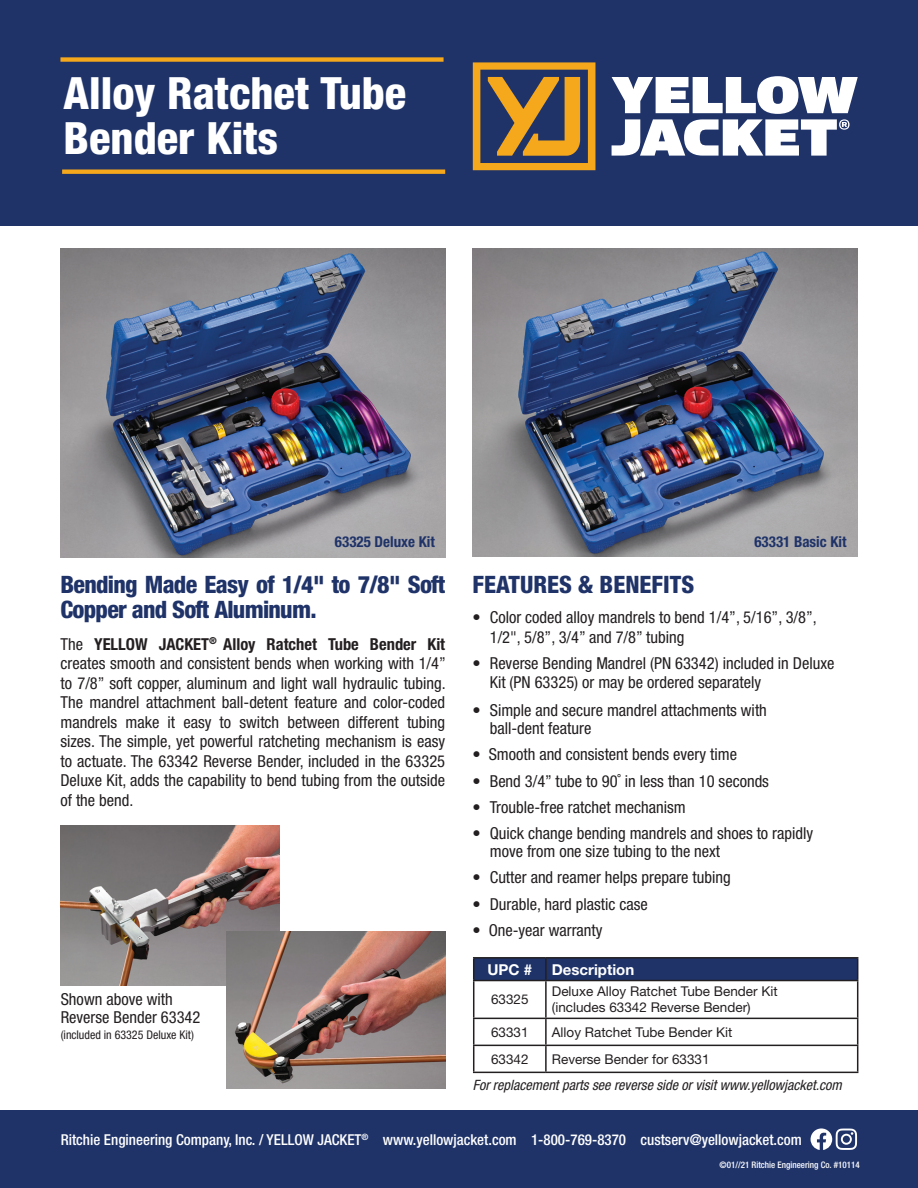
<style>
.page{position:relative;width:918px;height:1188px;background:#fff}
.page>*{position:absolute;margin:0;border:0;box-sizing:border-box;transform-origin:0 0}
.t1{font:800 condensed 44.55px/45.3px "Helvetica Neue LT Std";color:#fff}
.Paragraph_Style_1{font:800 condensed 24px/25.5px "Helvetica Neue LT Std";letter-spacing:-.03em;color:#1f3369}
.Text_-_blue_and_bold{font:800 condensed 24px "Helvetica Neue LT Std";color:#1f3369}
.Paragraph_Style_1-2{font:condensed 16.5px/19.5px "Helvetica Neue LT Std";color:#231f20}
.Paragraph_Style_2_w{font:condensed 16.5px/18px "Helvetica Neue LT Std";color:#231f20}
.t2{font:500 condensed 15px "Helvetica Neue LT Std";color:#fff}
.t3{font:700 condensed 15px "Helvetica Neue LT Std";color:#1f3369}
.Paragraph_Style_2_w-2{font:700 15px "Helvetica Neue LT Std";color:#fff}
.t4{font:italic condensed 14.25px "Helvetica Neue LT Std";color:#231f20}
.Paragraph_Style_2_w-3{font:13.5px/16.2px "Helvetica Neue LT Std";color:#231f20}
.Paragraph_Style_2_w-4{font:condensed 12px "Helvetica Neue LT Std";color:#231f20}
.t5{font:500 condensed 9px "Helvetica Neue LT Std";color:#fff}
.s1{font-weight:700}
</style>
<div class="page">
<img style="left:60px;top:249px;width:385px;height:308px">
<div style="left:0;top:0;width:918px;height:225px;background:#1f3369"></div>
<div style="left:62px;top:169px;width:383px;height:5px;background:#f5a81c"></div>
<div style="left:60px;top:57px;width:384px;height:5px;background:#f5a81c"></div>
<svg style="left:473px;top:62px;width:122px;height:108px"></svg>
<svg style="left:612px;top:76px;width:246px;height:80px"></svg>
<div style="left:0;top:1111px;width:918px;height:77px;background:#1f3369"></div>
<img style="left:61px;top:826px;width:219px;height:159px">
<hr style="left:473px;top:957px;width:73px;height:2px;background:#231f20">
<hr style="left:546px;top:957px;width:312px;height:2px;background:#231f20">
<svg style="left:473px;top:958px;width:385px;height:22px;background:#1f3265"></svg>
<hr style="left:473px;top:980px;width:73px;height:1px;background:#231f20">
<hr style="left:473px;top:981px;width:1px;height:37px;background:#231f20">
<hr style="left:546px;top:980px;width:312px;height:1px;background:#231f20">
<hr style="left:545px;top:981px;width:2px;height:37px;background:#231f20">
<hr style="left:857px;top:981px;width:1px;height:37px;background:#231f20">
<hr style="left:473px;top:1018px;width:73px;height:1px;background:#231f20">
<hr style="left:546px;top:1018px;width:312px;height:1px;background:#231f20">
<hr style="left:545px;top:1019px;width:2px;height:26px;background:#231f20">
<hr style="left:473px;top:1045px;width:73px;height:1px;background:#231f20">
<svg style="left:473px;top:1019px;width:1px;height:53px"></svg>
<hr style="left:546px;top:1045px;width:312px;height:1px;background:#231f20">
<hr style="left:545px;top:1046px;width:2px;height:26px;background:#231f20">
<svg style="left:857px;top:1019px;width:1px;height:53px"></svg>
<hr style="left:473px;top:1072px;width:73px;height:1px;background:#231f20">
<hr style="left:546px;top:1072px;width:312px;height:1px;background:#231f20">
<img style="left:473px;top:249px;width:385px;height:307px">
<img style="left:226px;top:932px;width:219px;height:157px">
<svg style="left:811px;top:1128px;width:46px;height:22px"></svg>
<p class="t1" style="left:64px;top:69px;width:344px">Alloy Ratchet Tube<br>Bender Kits</p>
<p class="t3" style="left:335px;top:533px;width:101px">63325 Deluxe Kit</p>
<p class="t3" style="left:754px;top:533px;width:94px">63331 Basic Kit</p>
<p class="Paragraph_Style_1" style="left:60px;top:571px;width:386px">Bending Made Easy of 1/4" to 7/8" Soft<br>Copper and Soft Aluminum.</p>
<p class="Paragraph_Style_1-2" style="left:60px;top:634px;width:387px;text-align:justify">The <span class="s1">YELLOW JACKET</span><sup>®</sup> <span class="s1">Alloy Ratchet Tube Bender Kit </span>creates smooth and consistent bends when working with 1/4” to 7/8” soft copper, aluminum and light wall hydraulic tubing.<br>The mandrel attachment ball-detent feature and color-coded mandrels make it easy to switch between different tubing sizes. The simple, yet powerful ratcheting mechanism is easy to actuate. The 63342 Reverse Bender, included in the 63325<br>Deluxe Kit, adds the capability to bend tubing from the outside of the bend.</p>
<p class="Paragraph_Style_2_w" style="left:61px;top:990px;width:141px">Shown above with<br>Reverse Bender 63342</p>
<p class="Paragraph_Style_2_w-4" style="left:61px;top:1028px;width:135px">(included in 63325 Deluxe Kit)</p>
<p class="Text_-_blue_and_bold" style="left:472px;top:570px;width:223px">FEATURES &amp; BENEFITS</p>
<p class="Paragraph_Style_1-2" style="left:490px;top:608px;width:329px;text-indent:-17px">• Color coded alloy mandrels to bend 1/4”, 5/16”, 3/8”,<br>1/2", 5/8”, 3/4” and 7/8” tubing</p>
<p class="Paragraph_Style_1-2" style="left:490px;top:653px;width:346px;text-indent:-17px">• Reverse Bending Mandrel (PN 63342) included in Deluxe<br>Kit (PN 63325) or may be ordered separately</p>
<p class="Paragraph_Style_1-2" style="left:490px;top:701px;width:279px;line-height:18px;text-indent:-17px">• Simple and secure mandrel attachments with ball-dent feature</p>
<p class="Paragraph_Style_1-2" style="left:472px;top:745px;width:266px">• Smooth and consistent bends every time</p>
<p class="Paragraph_Style_1-2" style="left:472px;top:771px;width:298px">• Bend 3/4” tube to 90˚ in less than 10 seconds</p>
<p class="Paragraph_Style_1-2" style="left:472px;top:797px;width:215px">• Trouble-free ratchet mechanism</p>
<p class="Paragraph_Style_1-2" style="left:490px;top:824px;width:325px;line-height:18px;text-indent:-17px">• Quick change bending mandrels and shoes to rapidly move from one size tubing to the next</p>
<p class="Paragraph_Style_1-2" style="left:472px;top:868px;width:260px">• Cutter and reamer helps prepare tubing</p>
<p class="Paragraph_Style_1-2" style="left:472px;top:894px;width:177px">• Durable, hard plastic case</p>
<p class="Paragraph_Style_1-2" style="left:472px;top:920px;width:132px">• One-year warranty</p>
<p class="Paragraph_Style_2_w-2" style="left:487px;top:960px;width:46px">UPC #</p>
<p class="Paragraph_Style_2_w-2" style="left:552px;top:960px;width:84px">Description</p>
<p class="Paragraph_Style_2_w-3" style="left:491px;top:991px;width:39px">63325</p>
<p class="Paragraph_Style_2_w-3" style="left:552px;top:983px;width:227px">Deluxe Alloy Ratchet Tube Bender Kit (includes 63342 Reverse Bender)</p>
<p class="Paragraph_Style_2_w-3" style="left:491px;top:1024px;width:39px">63331</p>
<p class="Paragraph_Style_2_w-3" style="left:552px;top:1024px;width:182px">Alloy Ratchet Tube Bender Kit</p>
<p class="Paragraph_Style_2_w-3" style="left:491px;top:1051px;width:39px">63342</p>
<p class="Paragraph_Style_2_w-3" style="left:552px;top:1051px;width:159px">Reverse Bender for 63331</p>
<p class="t4" style="left:473px;top:1076px;width:370px">For replacement parts see reverse side or visit www.yellowjacket.com</p>
<p class="t2" style="left:61px;top:1130px;width:743px">Ritchie Engineering Company, Inc. / YELLOW JACKET<sup>®</sup> www.yellowjacket.com 1-800-769-8370 custserv@yellowjacket.com</p>
<p class="t5" style="left:720px;top:1160px;width:142px">©01//21 Ritchie Engineering Co. #10114</p>
</div>
